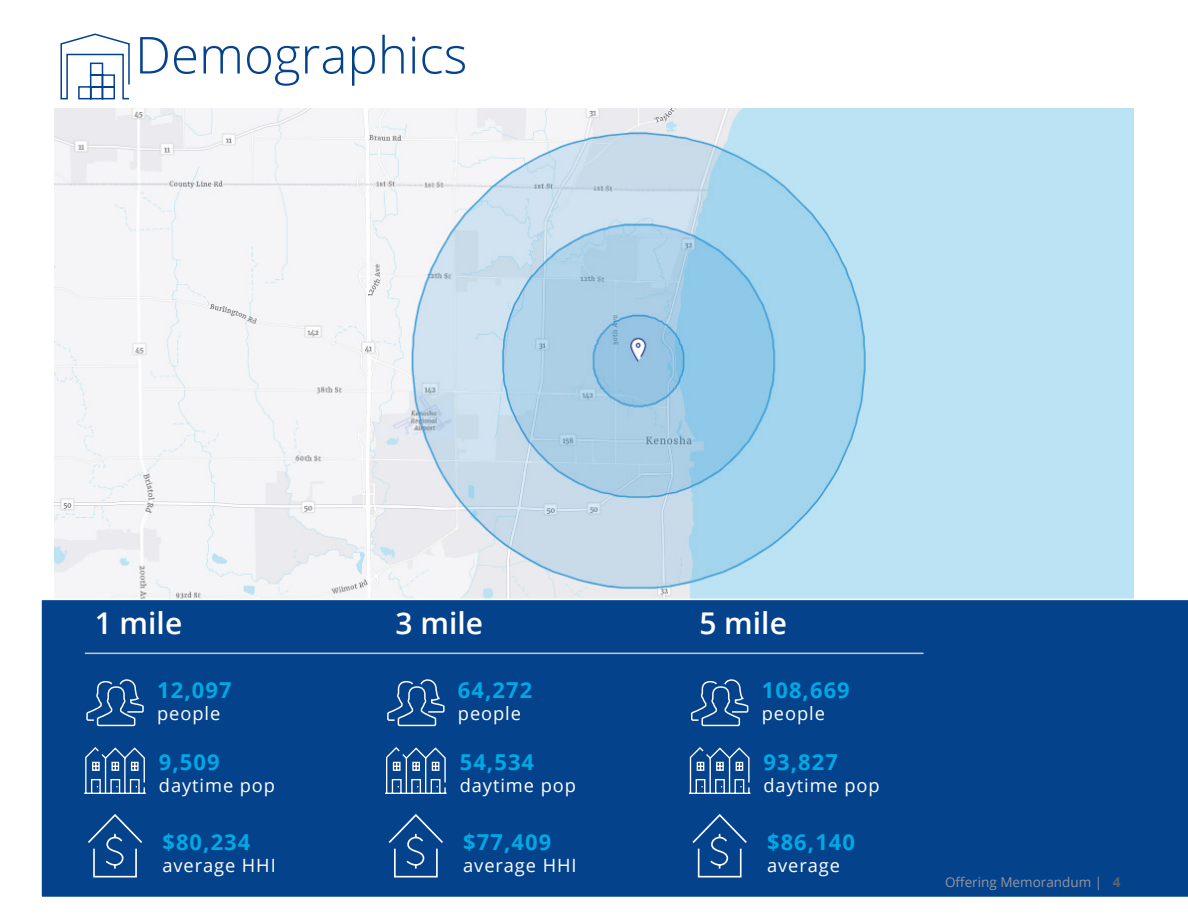
<style>
.page{position:relative;width:1188px;height:918px;background:#fff}
.page>*{position:absolute;margin:0;border:0;box-sizing:border-box;transform-origin:0 0}
.t1{font:300 51px "Open Sans";color:#05428c}
.Aaux_Headline{font:600 30px "Open Sans";color:#fff}
.t2{font:700 21.9px "Open Sans";letter-spacing:.05em;color:#00a8e4}
.t3{font:18.3px "Open Sans";letter-spacing:.05em;color:#fff}
.t4{font:13.5px "Open Sans";color:#94969c}
.s1{color:#05428c}
.s2{font-weight:700;color:#5f6369}
</style>
<div class="page">
<svg style="left:60px;top:33px;width:70px;height:67px"></svg>
<img style="left:54px;top:108px;width:1080px;height:491px">
<div style="left:41px;top:600px;width:1147px;height:297px;background:#05428c"></div>
<hr style="left:85px;top:653px;width:839px;height:1px;background:#c8c9c9">
<svg style="left:85px;top:677px;width:59px;height:50px;background:#285c9c"></svg>
<svg style="left:83px;top:746px;width:64px;height:49px;background:#3a6aa4"></svg>
<svg style="left:86px;top:813px;width:58px;height:65px;background:#1f5698"></svg>
<svg style="left:386px;top:677px;width:59px;height:50px;background:#285c9c"></svg>
<svg style="left:384px;top:746px;width:64px;height:49px;background:#3a6aa4"></svg>
<svg style="left:387px;top:813px;width:58px;height:65px;background:#1f5698"></svg>
<svg style="left:690px;top:677px;width:59px;height:50px;background:#285c9c"></svg>
<svg style="left:688px;top:746px;width:64px;height:49px;background:#3a6aa4"></svg>
<svg style="left:691px;top:813px;width:58px;height:65px;background:#1f5598"></svg>
<p class="t1" style="left:135px;top:20px;width:334px">Demographics</p>
<p class="Aaux_Headline" style="left:95px;top:603px;width:89px">1 mile</p>
<p class="t2" style="left:157px;top:674px;width:76px">12,097</p>
<p class="t3" style="left:157px;top:701px;width:65px">people</p>
<p class="t2" style="left:159px;top:747px;width:62px">9,509</p>
<p class="t3" style="left:159px;top:773px;width:118px">daytime pop</p>
<p class="t2" style="left:162px;top:827px;width:90px">$80,234</p>
<p class="t3" style="left:162px;top:853px;width:115px">average HHI</p>
<p class="Aaux_Headline" style="left:396px;top:603px;width:89px">3 mile</p>
<p class="t2" style="left:458px;top:674px;width:76px">64,272</p>
<p class="t3" style="left:458px;top:701px;width:65px">people</p>
<p class="t2" style="left:460px;top:747px;width:76px">54,534</p>
<p class="t3" style="left:460px;top:773px;width:118px">daytime pop</p>
<p class="t2" style="left:463px;top:827px;width:90px">$77,409</p>
<p class="t3" style="left:463px;top:853px;width:115px">average HHI</p>
<p class="Aaux_Headline" style="left:699px;top:603px;width:89px">5 mile</p>
<p class="t2" style="left:762px;top:674px;width:90px">108,669</p>
<p class="t3" style="left:762px;top:701px;width:65px">people</p>
<p class="t2" style="left:764px;top:747px;width:76px">93,827</p>
<p class="t3" style="left:764px;top:773px;width:118px">daytime pop</p>
<p class="t2" style="left:767px;top:827px;width:90px">$86,140</p>
<p class="t3" style="left:767px;top:853px;width:115px">average <span class="s1">HHI</span></p>
<p class="t4" style="left:945px;top:873px;width:177px">Offering Memorandum | <span class="s2">4</span></p>
</div>
